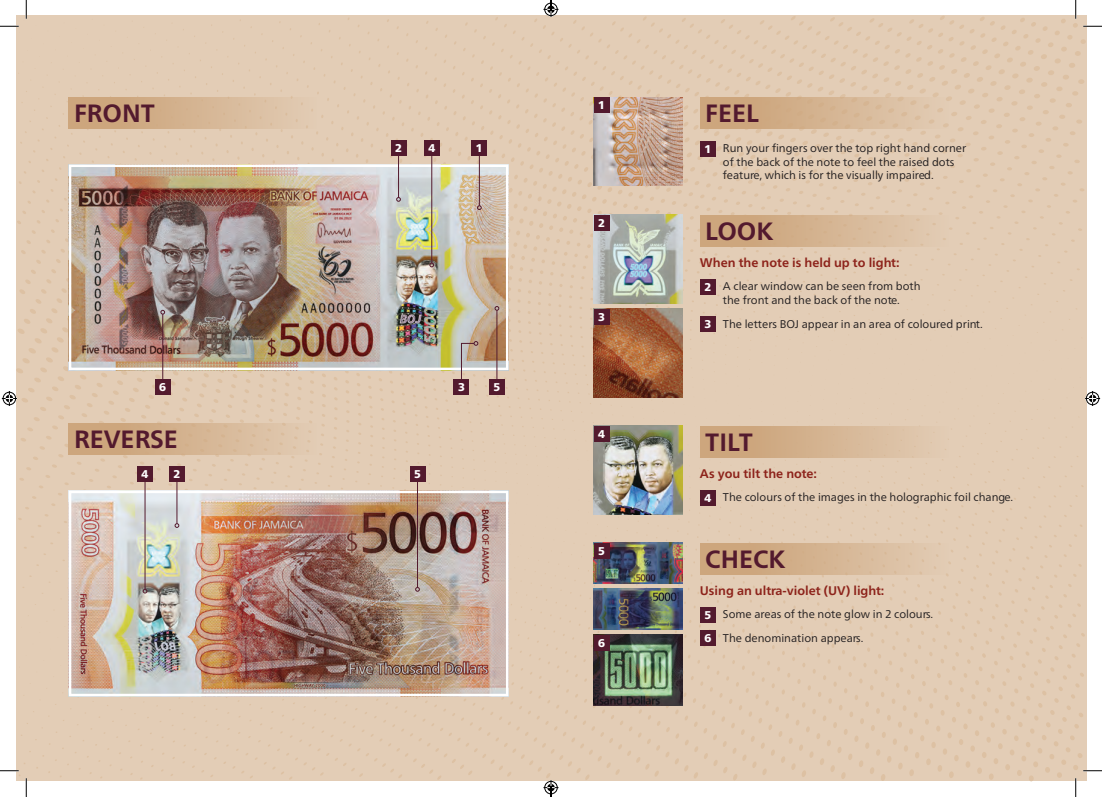
<style>
.page{position:relative;width:1102px;height:797px;background:#fff}
.page>*{position:absolute;margin:0;border:0;box-sizing:border-box;transform-origin:0 0}
.t1{font:700 25px "Neue Frutiger World";color:#531a2e}
.t2{font:700 12.5px "Neue Frutiger World";color:#8d231b}
.t3{font:11.25px/13.5px "Neue Frutiger World";color:#231f20}
.t4{font:900 11.25px "Neue Frutiger World";color:#fff}
.s1{font-weight:900;color:#fff}
</style>
<div class="page">
<div style="left:16px;top:16px;width:1069px;height:765px;background:#e3cdb6"></div>
<img style="left:72px;top:167px;width:433px;height:200px">
<div style="left:69px;top:164px;width:439px;height:206px;border:2px solid #fff"></div>
<hr style="left:479px;top:147px;width:1px;height:59px;background:#531a2e">
<svg style="left:477px;top:205px;width:4px;height:5px"></svg>
<div style="left:471px;top:140px;width:16px;height:16px;background:#531a2e"></div>
<hr style="left:398px;top:147px;width:1px;height:50px;background:#531a2e">
<svg style="left:396px;top:197px;width:5px;height:5px"></svg>
<div style="left:390px;top:140px;width:16px;height:16px;background:#531a2e"></div>
<hr style="left:431px;top:147px;width:1px;height:116px;background:#531a2e">
<svg style="left:429px;top:263px;width:5px;height:4px"></svg>
<div style="left:424px;top:140px;width:15px;height:16px;background:#531a2e"></div>
<hr style="left:496px;top:310px;width:1px;height:77px;background:#531a2e">
<svg style="left:494px;top:306px;width:5px;height:5px"></svg>
<div style="left:489px;top:379px;width:16px;height:16px;background:#531a2e"></div>
<svg style="left:461px;top:341px;width:17px;height:47px"></svg>
<div style="left:453px;top:379px;width:16px;height:16px;background:#531a2e"></div>
<hr style="left:162px;top:314px;width:1px;height:73px;background:#531a2e">
<svg style="left:160px;top:310px;width:5px;height:4px"></svg>
<div style="left:155px;top:379px;width:16px;height:16px;background:#531a2e"></div>
<div style="left:69px;top:97px;width:248px;height:32px;background:linear-gradient(to right,#c9a074,#e1cab2)"></div>
<div style="left:69px;top:423px;width:248px;height:32px;background:linear-gradient(to right,#c9a074,#e1cab1)"></div>
<img style="left:72px;top:493px;width:433px;height:200px">
<div style="left:69px;top:490px;width:439px;height:206px;border:2px solid #fff"></div>
<hr style="left:417px;top:473px;width:1px;height:114px;background:#531a2e">
<svg style="left:415px;top:587px;width:5px;height:4px"></svg>
<div style="left:409px;top:466px;width:16px;height:16px;background:#531a2e"></div>
<hr style="left:177px;top:473px;width:1px;height:50px;background:#531a2e">
<svg style="left:174px;top:523px;width:5px;height:5px"></svg>
<div style="left:169px;top:466px;width:16px;height:16px;background:#531a2e"></div>
<hr style="left:145px;top:473px;width:1px;height:116px;background:#531a2e">
<svg style="left:143px;top:588px;width:4px;height:5px"></svg>
<div style="left:137px;top:466px;width:16px;height:16px;background:#531a2e"></div>
<div style="left:699px;top:140px;width:16px;height:16px;background:#531a2e"></div>
<div style="left:699px;top:97px;width:249px;height:32px;background:linear-gradient(to right,#c9a074,#e0c9b0)"></div>
<img style="left:593px;top:97px;width:89px;height:89px">
<div style="left:593px;top:97px;width:16px;height:16px;background:#531a2e"></div>
<div style="left:699px;top:279px;width:16px;height:16px;background:#531a2e"></div>
<div style="left:699px;top:316px;width:16px;height:16px;background:#531a2e"></div>
<div style="left:699px;top:215px;width:249px;height:32px;background:linear-gradient(to right,#c99f74,#e1cab2)"></div>
<img style="left:593px;top:215px;width:89px;height:88px">
<div style="left:593px;top:215px;width:16px;height:16px;background:#531a2e"></div>
<img style="left:593px;top:309px;width:89px;height:88px">
<div style="left:593px;top:309px;width:16px;height:15px;background:#531a2e"></div>
<div style="left:699px;top:490px;width:16px;height:16px;background:#531a2e"></div>
<div style="left:699px;top:425px;width:249px;height:32px;background:linear-gradient(to right,#c99f74,#e1cab2)"></div>
<img style="left:593px;top:425px;width:89px;height:89px">
<div style="left:593px;top:425px;width:16px;height:16px;background:#531a2e"></div>
<div style="left:699px;top:607px;width:16px;height:15px;background:#531a2e"></div>
<div style="left:699px;top:630px;width:16px;height:16px;background:#531a2e"></div>
<div style="left:699px;top:542px;width:249px;height:32px;background:linear-gradient(to right,#c99f74,#e1cab2)"></div>
<img style="left:593px;top:542px;width:89px;height:41px">
<img style="left:593px;top:588px;width:89px;height:41px">
<div style="left:593px;top:542px;width:16px;height:16px;background:#531a2e"></div>
<img style="left:593px;top:635px;width:89px;height:70px">
<div style="left:593px;top:635px;width:16px;height:15px;background:#531a2e"></div>
<svg style="left:0;top:25px;width:19px;height:2px"></svg>
<svg style="left:1083px;top:25px;width:18px;height:2px"></svg>
<svg style="left:0;top:770px;width:19px;height:1px"></svg>
<svg style="left:1083px;top:770px;width:18px;height:1px"></svg>
<svg style="left:25px;top:0;width:2px;height:19px"></svg>
<svg style="left:25px;top:778px;width:2px;height:19px"></svg>
<svg style="left:1074px;top:0;width:2px;height:19px"></svg>
<svg style="left:1074px;top:778px;width:2px;height:19px"></svg>
<svg style="left:2px;top:391px;width:15px;height:15px"></svg>
<svg style="left:1084px;top:391px;width:15px;height:15px"></svg>
<svg style="left:543px;top:0;width:15px;height:17px"></svg>
<svg style="left:543px;top:780px;width:15px;height:17px"></svg>
<h1 class="t1" style="left:74px;top:91px;width:82px">FRONT</h1>
<p class="t4" style="left:598px;top:99px;width:8px">1</p>
<h1 class="t1" style="left:705px;top:91px;width:55px">FEEL</h1>
<p class="t4" style="left:395px;top:141px;width:8px">2</p>
<p class="t4" style="left:428px;top:141px;width:8px">4</p>
<p class="t4" style="left:476px;top:141px;width:8px">1</p>
<p class="t3" style="left:723px;top:142px;width:245px;text-indent:-19px"><span class="s1">1</span> Run your fingers over the top right hand corner of the back of the note to feel the raised dots feature, which is for the visually impaired.</p>
<p class="t4" style="left:598px;top:216px;width:8px">2</p>
<h1 class="t1" style="left:705px;top:209px;width:70px">LOOK</h1>
<p class="t4" style="left:598px;top:310px;width:8px">3</p>
<p class="t2" style="left:699px;top:251px;width:201px">When the note is held up to light:</p>
<p class="t3" style="left:704px;top:280px;width:218px;text-align:center"><span class="s1">2</span> A clear window can be seen from both the front and the back of the note.</p>
<p class="t3" style="left:704px;top:317px;width:280px"><span class="s1">3</span> The letters BOJ appear in an area of coloured print.</p>
<p class="t4" style="left:159px;top:380px;width:8px">6</p>
<p class="t4" style="left:458px;top:380px;width:8px">3</p>
<p class="t4" style="left:493px;top:380px;width:8px">5</p>
<h1 class="t1" style="left:74px;top:417px;width:105px">REVERSE</h1>
<p class="t4" style="left:142px;top:467px;width:8px">4</p>
<p class="t4" style="left:173px;top:467px;width:8px">2</p>
<p class="t4" style="left:414px;top:467px;width:8px">5</p>
<p class="t4" style="left:598px;top:427px;width:8px">4</p>
<h1 class="t1" style="left:705px;top:420px;width:49px">TILT</h1>
<p class="t2" style="left:699px;top:462px;width:118px">As you tilt the note:</p>
<p class="t3" style="left:704px;top:491px;width:310px"><span class="s1">4</span> The colours of the images in the holographic foil change.</p>
<p class="t4" style="left:598px;top:544px;width:8px">5</p>
<h1 class="t1" style="left:705px;top:537px;width:82px">CHECK</h1>
<p class="t4" style="left:598px;top:636px;width:8px">6</p>
<p class="t2" style="left:699px;top:579px;width:186px">Using an ultra-violet (UV) light:</p>
<p class="t3" style="left:704px;top:603px;width:230px;line-height:23.5px"><span class="s1">5</span> Some areas of the note glow in 2 colours.<br><span class="s1">6</span> The denomination appears.</p>
</div>
